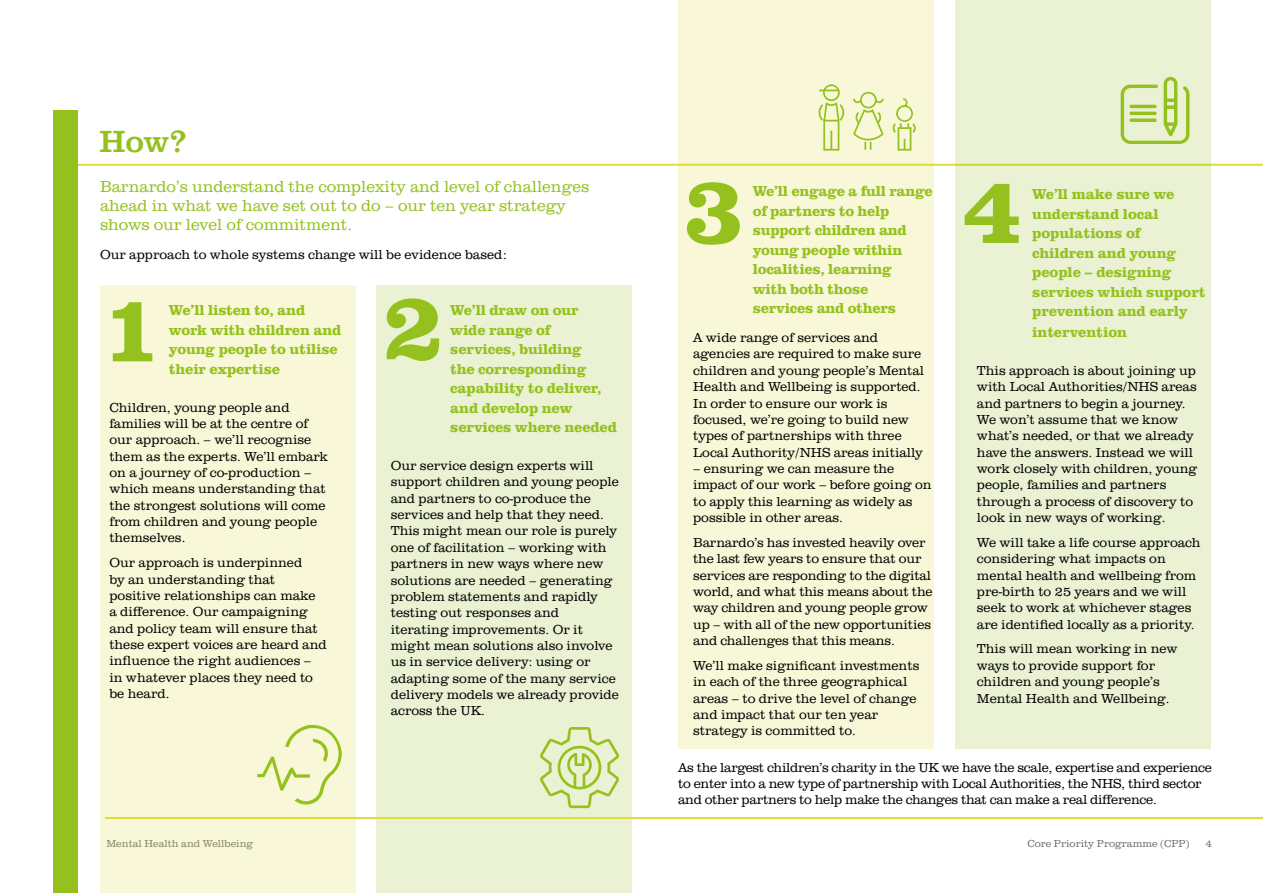
<style>
.page{position:relative;width:1263px;height:893px;background:#fff}
.page>*{position:absolute;margin:0;border:0;box-sizing:border-box;transform-origin:0 0}
.t1{font:700 97.65px "URW Clarendon TOT";color:#95c11f}
.t2{font:31.65px "URW Clarendon TOT";color:#95c11f}
.t3{font:300 16.5px/18.8px "URW Clarendon TOT";color:#95c11f}
.t4{font:700 15px/19.5px "URW Clarendon TOT";letter-spacing:-.01em;color:#95c11f}
.t5{font:300 13.5px/16.4px "URW Clarendon TOT";color:#000}
.t6{font:300 13.5px/16.4px "URW Clarendon TOT";letter-spacing:-.02em;color:#000}
.t7{font:300 10.5px "URW Clarendon TOT";color:#706f6f}
</style>
<div class="page">
<div style="left:100px;top:285px;width:255px;height:608px;background:#f8f8d8"></div>
<div style="left:376px;top:285px;width:255px;height:608px;background:#eaf2d3"></div>
<div style="left:678px;top:0;width:255px;height:749px;background:#f8f8d8"></div>
<hr style="left:55px;top:164px;width:1208px;height:2px;background:#ddde3a">
<div style="left:53px;top:110px;width:25px;height:783px;background:#95c11f"></div>
<hr style="left:105px;top:817px;width:1158px;height:2px;background:#ddde3a">
<div style="left:955px;top:0;width:255px;height:749px;background:#eaf2d3"></div>
<svg style="left:257px;top:725px;width:85px;height:79px"></svg>
<svg style="left:540px;top:727px;width:79px;height:81px"></svg>
<svg style="left:818px;top:84px;width:98px;height:67px"></svg>
<svg style="left:1120px;top:77px;width:69px;height:67px"></svg>
<hr style="left:1129px;top:105px;width:27px;height:3px;background:#95c11f;border-radius:2px">
<hr style="left:1129px;top:112px;width:27px;height:3px;background:#95c11f;border-radius:2px">
<svg style="left:1129px;top:118px;width:27px;height:4px"></svg>
<h2 class="t2" style="left:99px;top:122px;width:88px">How?</h2>
<p class="t3" style="left:100px;top:178px;width:491px">Barnardo’s understand the complexity and level of challenges ahead in what we have set out to do – our ten year strategy shows our level of commitment.</p>
<p class="t5" style="left:100px;top:247px;width:408px">Our approach to whole systems change will be evidence based:</p>
<h1 class="t1" style="left:102px;top:271px;width:63px">1</h1>
<h1 class="t1" style="left:383px;top:269px;width:63px">2</h1>
<p class="t4" style="left:169px;top:301px;width:174px">We’ll listen to, and work with children and young people to utilise their expertise</p>
<p class="t5" style="left:109px;top:399px;width:220px">Children, young people and families will be at the centre of our approach. – we’ll recognise them as the experts. We’ll embark on a journey of co-production – which means understanding that the strongest solutions will come from children and young people themselves.</p>
<p class="t5" style="left:109px;top:555px;width:219px">Our approach is underpinned<br>by an understanding that positive relationships can make<br>a difference. Our campaigning and policy team will ensure that these expert voices are heard and influence the right audiences – in whatever places they need to be heard.</p>
<p class="t4" style="left:450px;top:301px;width:168px">We’ll draw on our wide range of services, building<br>the corresponding capability to deliver, and develop new services where needed</p>
<p class="t5" style="left:391px;top:458px;width:230px">Our service design experts will support children and young people and partners to co-produce the services and help that they need.<br>This might mean our role is purely one of facilitation – working with partners in new ways where new solutions are needed – generating problem statements and rapidly testing out responses and iterating improvements. Or it might mean solutions also involve us in service delivery: using or adapting some of the many service delivery models we already provide across the UK.</p>
<h1 class="t1" style="left:682px;top:153px;width:63px">3</h1>
<h1 class="t1" style="left:961px;top:153px;width:63px">4</h1>
<p class="t4" style="left:1032px;top:185px;width:175px">We’ll make sure we understand local populations of children and young people – designing services which support prevention and early</p>
<p class="t4" style="left:1032px;top:323px;width:96px">intervention</p>
<p class="t5" style="left:977px;top:362px;width:222px">This approach is about joining up with Local Authorities/NHS areas and partners to begin a journey.<br>We won’t assume that we know what’s needed, or that we already have the answers. Instead we will work closely with children, young people, families and partners through a process of discovery to look in new ways of working.</p>
<p class="t5" style="left:977px;top:534px;width:225px">We will take a life course approach considering what impacts on mental health and wellbeing from pre-birth to 25 years and we will seek to work at whichever stages are identified locally as a priority.</p>
<p class="t5" style="left:977px;top:641px;width:202px">This will mean working in new ways to provide support for children and young people’s<br>Mental Health and Wellbeing.</p>
<p class="t4" style="left:753px;top:181px;width:181px">We’ll engage a full range of partners to help support children and young people within localities, learning<br>with both those services and others</p>
<p class="t5" style="left:693px;top:330px;width:233px">A wide range of services and agencies are required to make sure children and young people’s Mental Health and Wellbeing is supported.<br>In order to ensure our work is focused, we’re going to build new types of partnerships with three Local Authority/NHS areas initially</p>
<p class="t5" style="left:693px;top:460px;width:240px">– ensuring we can measure the impact of our work – before going on to apply this learning as widely as possible in other areas.</p>
<p class="t5" style="left:693px;top:534px;width:241px">Barnardo’s has invested heavily over the last few years to ensure that our services are responding to the digital world, and what this means about the way children and young people grow up – with all of the new opportunities and challenges that this means.</p>
<p class="t5" style="left:693px;top:657px;width:228px">We’ll make significant investments in each of the three geographical areas – to drive the level of change and impact that our ten year strategy is committed to.</p>
<p class="t6" style="left:678px;top:759px;width:535px">As the largest children’s charity in the UK we have the scale, expertise and experience to enter into a new type of partnership with Local Authorities, the NHS, third sector and other partners to help make the changes that can make a real difference.</p>
<p class="t7" style="left:106px;top:838px;width:148px">Mental Health and Wellbeing</p>
<p class="t7" style="left:1027px;top:838px;width:164px">Core Priority Programme (CPP)</p>
<p class="t7" style="left:1205px;top:838px;width:8px">4</p>
</div>
